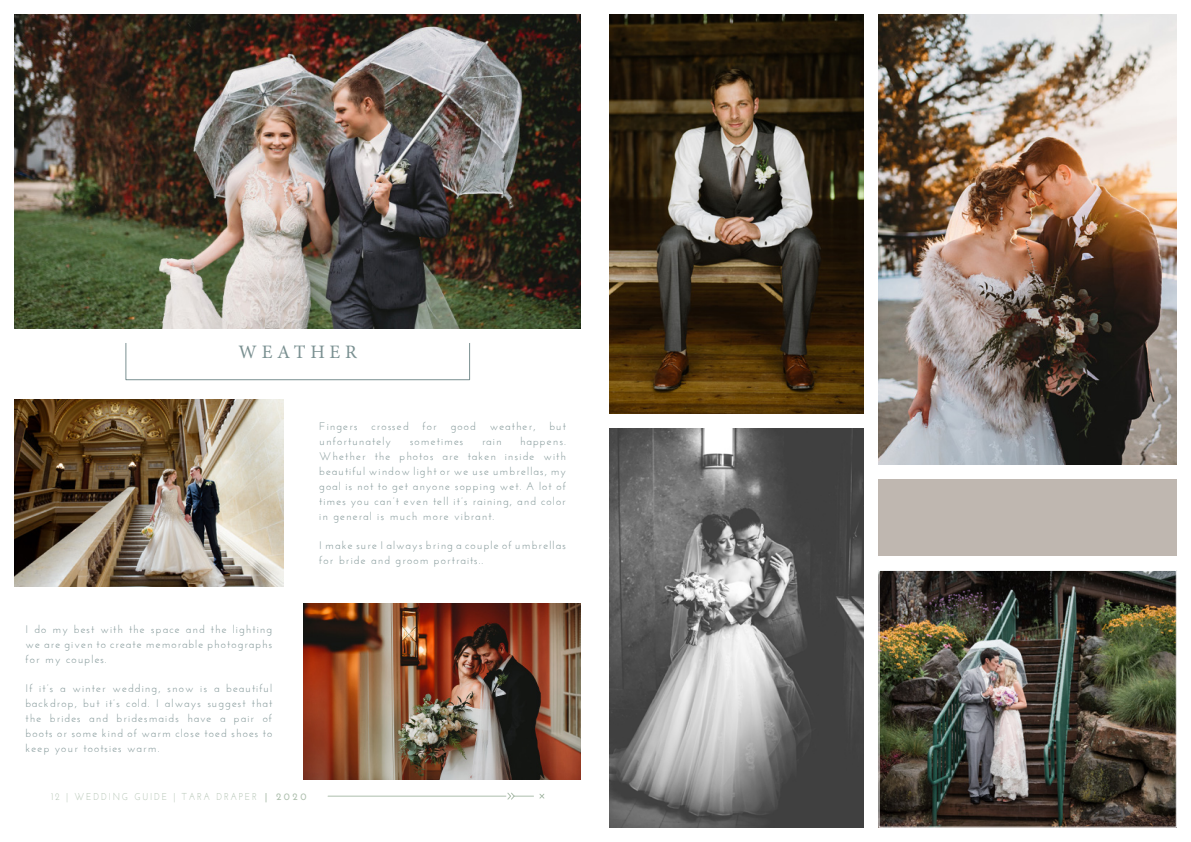
<style>
.page{position:relative;width:1191px;height:842px;background:#fff}
.page>*{position:absolute;margin:0;border:0;box-sizing:border-box;transform-origin:0 0}
.t1{font:19px "Minion Pro";letter-spacing:.25em;color:#7a9091}
.t2{font:11px/15px "Josefin Sans";letter-spacing:.1em;color:#7a9091;text-align:justify}
.t3{font:10px "Josefin Sans";letter-spacing:.2em;color:#acbeac;scale:.9 1}
.s1{font-weight:700}
</style>
<div class="page">
<hr style="left:328px;top:796px;width:178px;height:1px;background:#acbeac">
<svg style="left:506px;top:792px;width:39px;height:8px"></svg>
<div style="left:125px;top:312px;width:345px;height:68px;border:1px solid #7a9091"></div>
<div style="left:89px;top:320px;width:417px;height:23px;background:#fff"></div>
<img style="left:14px;top:14px;width:566px;height:315px">
<img style="left:304px;top:603px;width:276px;height:176px">
<img style="left:14px;top:399px;width:269px;height:187px">
<img style="left:880px;top:572px;width:294px;height:254px">
<img style="left:609px;top:14px;width:254px;height:400px">
<img style="left:609px;top:428px;width:254px;height:400px">
<img style="left:878px;top:14px;width:298px;height:451px">
<div style="left:878px;top:479px;width:298px;height:76px;background:#bfb7b0"></div>
<h1 class="t1" style="left:238px;top:340px;width:120px">WEATHER</h1>
<p class="t2" style="left:319px;top:418px;width:40px">Fingers</p>
<p class="t2" style="left:371px;top:418px;width:39px">crossed</p>
<p class="t2" style="left:422px;top:418px;width:16px">for</p>
<p class="t2" style="left:451px;top:418px;width:27px">good</p>
<p class="t2" style="left:490px;top:418px;width:47px">weather,</p>
<p class="t2" style="left:549px;top:418px;width:18px">but</p>
<p class="t2" style="left:319px;top:433px;width:73px">unfortunately</p>
<p class="t2" style="left:410px;top:433px;width:55px">sometimes</p>
<p class="t2" style="left:482px;top:433px;width:21px">rain</p>
<p class="t2" style="left:319px;top:433px;width:248px;text-indent:201px">happens.<br>Whether the photos are taken inside with beautiful window light or we use umbrellas, my goal is not to get anyone sopping wet. A lot of times you can’t even tell it’s raining, and color in general is much more vibrant.</p>
<p class="t2" style="left:319px;top:537px;width:248px">I make sure I always bring a couple of umbrellas for bride and groom portraits..</p>
<p class="t2" style="left:26px;top:622px;width:248px">I do my best with the space and the lighting we are given to create memorable photographs for my couples.</p>
<p class="t2" style="left:26px;top:681px;width:248px">If it’s a winter wedding, snow is a beautiful backdrop, but it’s cold. I always suggest that the brides and bridesmaids have a pair of boots or some kind of warm close toed shoes to keep your tootsies warm.</p>
<p class="t3" style="left:51px;top:790px;width:285px">12 | WEDDING GUIDE | TARA DRAPER <span class="s1">| 2020</span></p>
</div>
